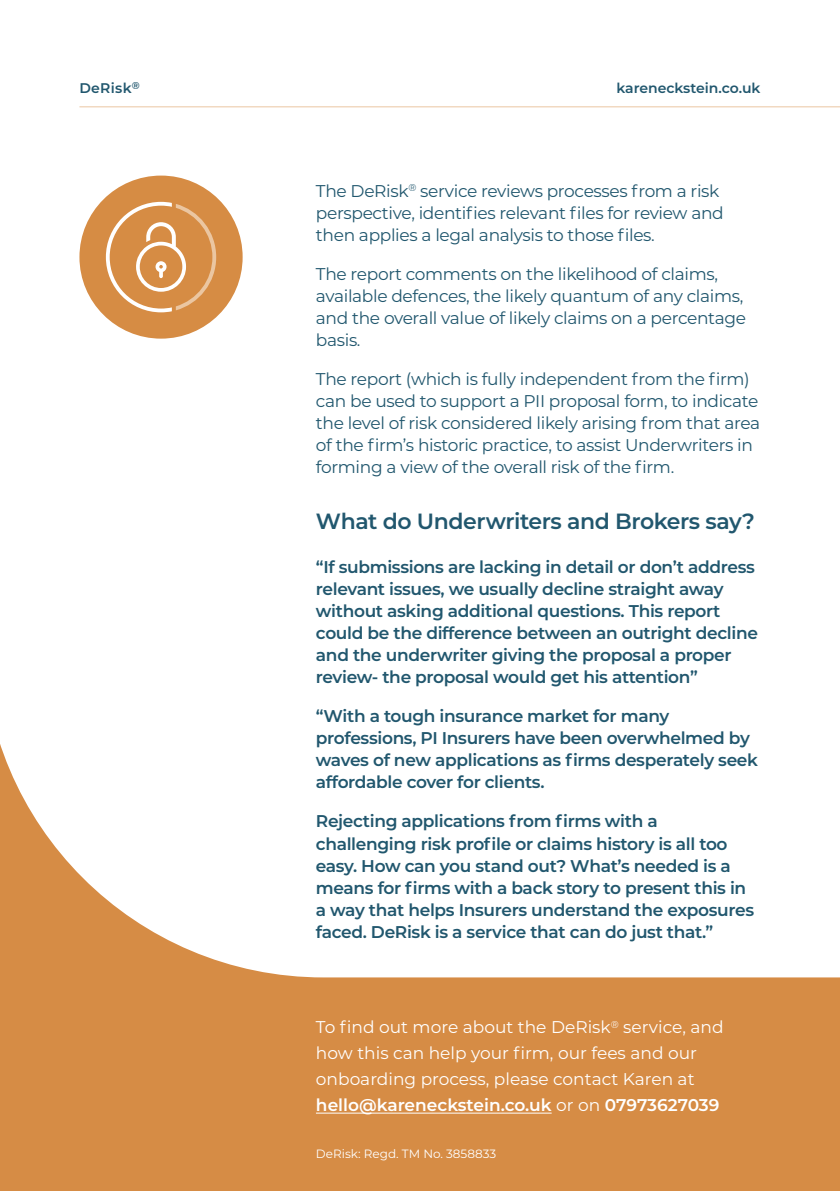
<style>
.page{position:relative;width:840px;height:1191px;background:#fff}
.page>*{position:absolute;margin:0;border:0;box-sizing:border-box;transform-origin:0 0}
.t1{font:600 22px "Montserrat";letter-spacing:-.02em;color:#21576e}
.t2{font:600 17px/22px "Montserrat";letter-spacing:-.02em;color:#21576e}
.t3{font:17px/22px "Montserrat";letter-spacing:-.02em;color:#21576e}
.t4{font:17px/26px "Montserrat";color:#fff}
.t5{font:600 14px "Montserrat";color:#21576e}
.t6{font:12px "Montserrat";color:#fff}
.s1{font-weight:600}
</style>
<div class="page">
<div style="left:0;top:539px;width:839px;height:652px;background:#d68c45"></div>
<div style="left:0;top:107px;width:839px;height:870px;background:#fff"></div>
<hr style="left:316px;top:1112px;width:235px;height:1px;background:#fff">
<hr style="left:79px;top:106px;width:760px;height:1px;background:#ebc6a2">
<div style="left:79px;top:176px;width:163px;height:163px;background:#d68c44;border-radius:50%"></div>
<svg style="left:106px;top:202px;width:110px;height:110px"></svg>
<p class="t5" style="left:79px;top:78px;width:62px">DeRisk<sup>®</sup></p>
<p class="t5" style="left:616px;top:78px;width:145px">kareneckstein.co.uk</p>
<p class="t3" style="left:316px;top:179px;width:409px">The DeRisk<sup>®</sup> service reviews processes from a risk perspective, identifies relevant files for review and then applies a legal analysis to those files.</p>
<p class="t3" style="left:316px;top:262px;width:431px">The report comments on the likelihood of claims, available defences, the likely quantum of any claims, and the overall value of likely claims on a percentage basis.</p>
<p class="t3" style="left:316px;top:367px;width:445px">The report (which is fully independent from the firm) can be used to support a PII proposal form, to indicate the level of risk considered likely arising from that area of the firm’s historic practice, to assist Underwriters in forming a view of the overall risk of the firm.</p>
<p class="t1" style="left:316px;top:505px;width:440px">What do Underwriters and Brokers say?</p>
<p class="t2" style="left:316px;top:555px;width:443px">“If submissions are lacking in detail or don’t address relevant issues, we usually decline straight away without asking additional questions. This report could be the difference between an outright decline and the underwriter giving the proposal a proper review- the proposal would get his attention”</p>
<p class="t2" style="left:316px;top:704px;width:443px">“With a tough insurance market for many professions, PI Insurers have been overwhelmed by waves of new applications as firms desperately seek affordable cover for clients.</p>
<p class="t2" style="left:316px;top:809px;width:439px">Rejecting applications from firms with a challenging risk profile or claims history is all too easy. How can you stand out? What’s needed is a means for firms with a back story to present this in a way that helps Insurers understand the exposures faced. DeRisk is a service that can do just that.”</p>
<p class="t4" style="left:316px;top:1013px;width:409px">To find out more about the DeRisk<sup>®</sup> service, and how this can help your firm, our fees and our onboarding process, please contact Karen at <span class="s1">hello@kareneckstein.co.uk</span> or on <span class="s1">07973627039</span></p>
<p class="t6" style="left:316px;top:1145px;width:182px">DeRisk: Regd. TM No. 3858833</p>
</div>
